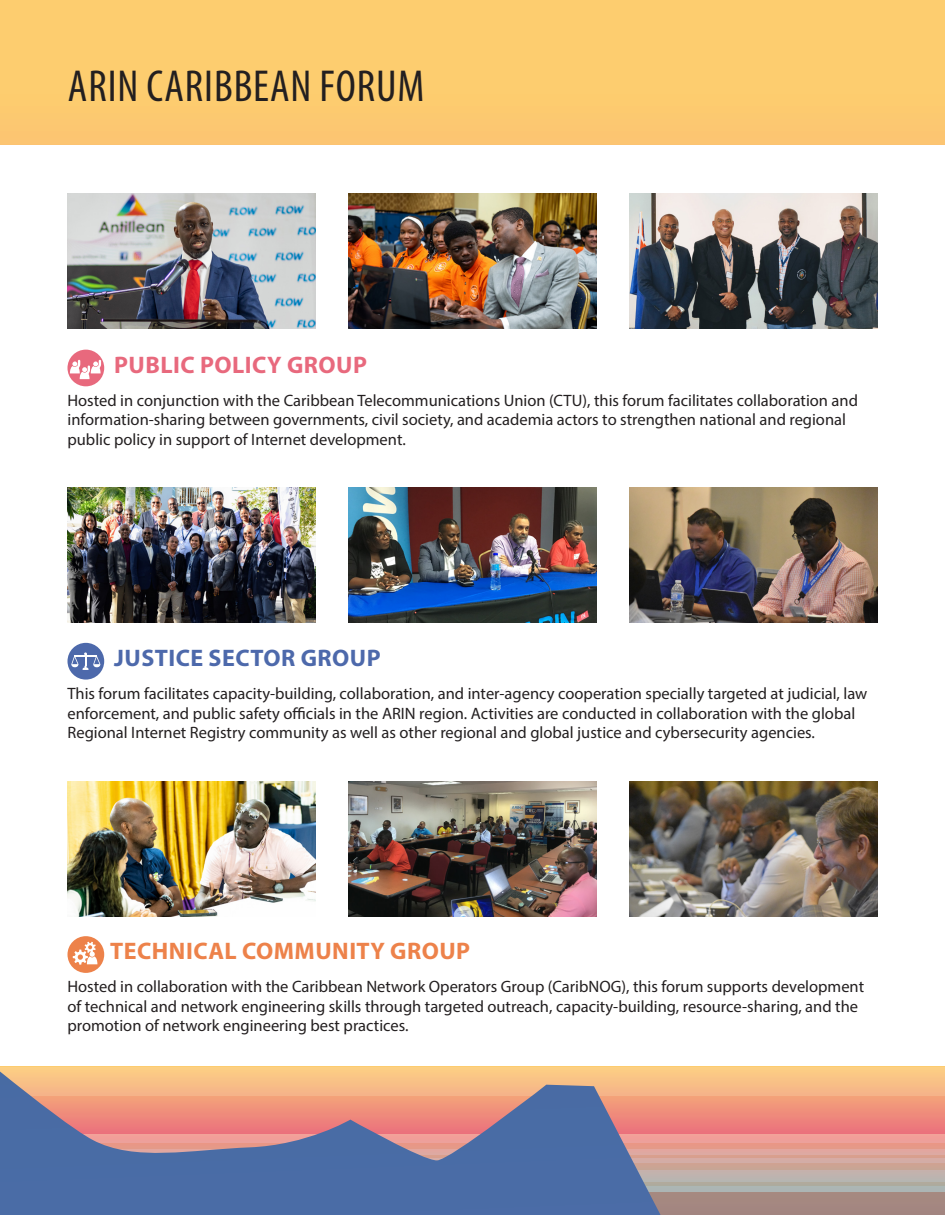
<style>
.page{position:relative;width:945px;height:1215px;background:#fff}
.page>*{position:absolute;margin:0;border:0;box-sizing:border-box;transform-origin:0 0}
.t1{font:condensed 45px "Myriad Pro";letter-spacing:.02em;color:#231f20}
.t2{font:700 24px "Myriad Pro";letter-spacing:.02em;color:#ed824a}
.t3{font:700 24px "Myriad Pro";letter-spacing:.02em;color:#4d69ab}
.t4{font:700 24px "Myriad Pro";letter-spacing:.02em;color:#e8697d}
.body{font:16.5px/19.5px "Myriad Pro";color:#231f20}
</style>
<div class="page">
<svg style="left:0;top:1066px;width:944px;height:68px;background:#f08e7a"></svg>
<svg style="left:0;top:1067px;width:944px;height:29px;background:#f9c485"></svg>
<div style="left:0;top:1187px;width:944px;height:28px;background:#a58880"></div>
<svg style="left:661px;top:1134px;width:283px;height:58px;background:#d0aba5"></svg>
<div style="left:0;top:1144px;width:944px;height:5px;background:#e69987"></div>
<div style="left:0;top:1163px;width:944px;height:7px;background:#cba493"></div>
<hr style="left:0;top:1182px;width:944px;height:4px;background:#afaa9d">
<hr style="left:0;top:1156px;width:944px;height:2px;background:#fce2bd">
<div style="left:0;top:0;width:944px;height:144px;background:#fdcd6f"></div>
<div style="left:68px;top:350px;width:36px;height:36px;background:#e8697d;border-radius:50%"></div>
<svg style="left:70px;top:360px;width:31px;height:19px"></svg>
<div style="left:68px;top:643px;width:36px;height:37px;background:#4d69ab;border-radius:50%"></div>
<svg style="left:71px;top:652px;width:29px;height:18px"></svg>
<div style="left:68px;top:936px;width:36px;height:37px;background:#ed824a;border-radius:50%"></div>
<svg style="left:73px;top:942px;width:24px;height:23px"></svg>
<img style="left:68px;top:193px;width:248px;height:135px">
<img style="left:68px;top:487px;width:248px;height:135px">
<img style="left:68px;top:782px;width:248px;height:135px">
<img style="left:348px;top:193px;width:249px;height:135px">
<img style="left:348px;top:487px;width:249px;height:135px">
<img style="left:348px;top:782px;width:249px;height:135px">
<img style="left:629px;top:193px;width:249px;height:135px">
<img style="left:629px;top:487px;width:249px;height:135px">
<img style="left:629px;top:782px;width:249px;height:135px">
<svg style="left:0;top:1072px;width:661px;height:143px;background:#908297"></svg>
<h1 class="t1" style="left:68px;top:59px;width:358px">ARIN CARIBBEAN FORUM</h1>
<h2 class="t4" style="left:114px;top:349px;width:254px">PUBLIC POLICY GROUP</h2>
<p class="body" style="left:68px;top:390px;width:792px">Hosted in conjunction with the Caribbean Telecommunications Union (CTU), this forum facilitates collaboration and information-sharing between governments, civil society, and academia actors to strengthen national and regional public policy in support of Internet development.</p>
<h2 class="t3" style="left:114px;top:642px;width:268px">JUSTICE SECTOR GROUP</h2>
<p class="body" style="left:68px;top:684px;width:801px">This forum facilitates capacity-building, collaboration, and inter-agency cooperation specially targeted at judicial, law enforcement, and public safety officials in the ARIN region. Activities are conducted in collaboration with the global<br>Regional Internet Registry community as well as other regional and global justice and cybersecurity agencies.</p>
<h2 class="t2" style="left:110px;top:936px;width:361px">TECHNICAL COMMUNITY GROUP</h2>
<p class="body" style="left:68px;top:977px;width:798px">Hosted in collaboration with the Caribbean Network Operators Group (CaribNOG), this forum supports development of technical and network engineering skills through targeted outreach, capacity-building, resource-sharing, and the promotion of network engineering best practices.</p>
</div>
